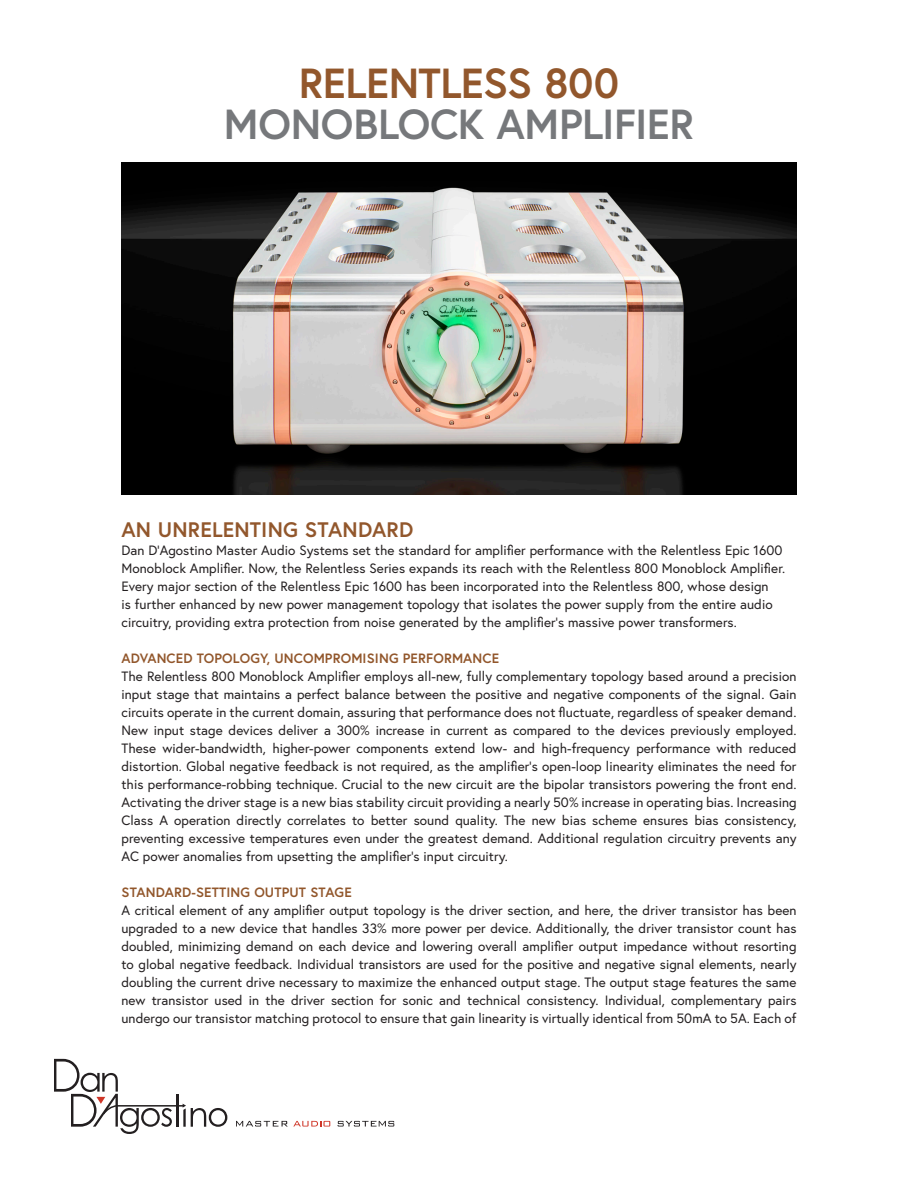
<style>
.page{position:relative;width:918px;height:1188px;background:#fff}
.page>*{position:absolute;margin:0;border:0;box-sizing:border-box;transform-origin:0 0}
.t1{font:700 42px "Europa";letter-spacing:-.01em;color:#76787b}
.t2{font:700 42px "Europa";letter-spacing:-.015em;color:#92572c}
.t3{font:700 21px "Europa";letter-spacing:.01em;color:#92572c}
.t4{font:13.5px/18px "Europa";letter-spacing:.005em;color:#231f20;text-align:justify}
.t5{font:700 13.5px "Europa";letter-spacing:.01em;color:#92572c}
</style>
<div class="page">
<img style="left:122px;top:162px;width:674px;height:333px">
<svg style="left:54px;top:1059px;width:173px;height:75px"></svg>
<svg style="left:236px;top:1121px;width:94px;height:6px"></svg>
<svg style="left:338px;top:1121px;width:56px;height:6px"></svg>
<p class="t2" style="left:299px;top:54px;width:322px">RELENTLESS 800</p>
<p class="t1" style="left:224px;top:96px;width:472px">MONOBLOCK AMPLIFIER</p>
<p class="t3" style="left:122px;top:515px;width:293px">AN UNRELENTING STANDARD</p>
<p class="t4" style="left:122px;top:541px;width:665px;text-align:left">Dan D’Agostino Master Audio Systems set the standard for amplifier performance with the Relentless Epic 1600<br>Monoblock Amplifier. Now, the Relentless Series expands its reach with the Relentless 800 Monoblock Amplifier.<br>Every major section of the Relentless Epic 1600 has been incorporated into the Relentless 800, whose design<br>is further enhanced by new power management topology that isolates the power supply from the entire audio circuitry, providing extra protection from noise generated by the amplifier’s massive power transformers.</p>
<p class="t5" style="left:122px;top:649px;width:379px">ADVANCED TOPOLOGY, UNCOMPROMISING PERFORMANCE</p>
<p class="t4" style="left:122px;top:667px;width:677px">The Relentless 800 Monoblock Amplifier employs all-new, fully complementary topology based around a precision input stage that maintains a perfect balance between the positive and negative components of the signal. Gain circuits operate in the current domain, assuring that performance does not fluctuate, regardless of speaker demand.<br>New input stage devices deliver a 300% increase in current as compared to the devices previously employed.<br>These wider-bandwidth, higher-power components extend low- and high-frequency performance with reduced distortion. Global negative feedback is not required, as the amplifier’s open-loop linearity eliminates the need for this performance-robbing technique. Crucial to the new circuit are the bipolar transistors powering the front end.<br>Activating the driver stage is a new bias stability circuit providing a nearly 50% increase in operating bias. Increasing Class A operation directly correlates to better sound quality. The new bias scheme ensures bias consistency, preventing excessive temperatures even under the greatest demand. Additional regulation circuitry prevents any AC power anomalies from upsetting the amplifier’s input circuitry.</p>
<p class="t5" style="left:122px;top:883px;width:232px">STANDARD-SETTING OUTPUT STAGE</p>
<p class="t4" style="left:122px;top:901px;width:677px">A critical element of any amplifier output topology is the driver section, and here, the driver transistor has been upgraded to a new device that handles 33% more power per device. Additionally, the driver transistor count has doubled, minimizing demand on each device and lowering overall amplifier output impedance without resorting to global negative feedback. Individual transistors are used for the positive and negative signal elements, nearly doubling the current drive necessary to maximize the enhanced output stage. The output stage features the same new transistor used in the driver section for sonic and technical consistency. Individual, complementary pairs undergo our transistor matching protocol to ensure that gain linearity is virtually identical from 50mA to 5A. Each of</p>
</div>
